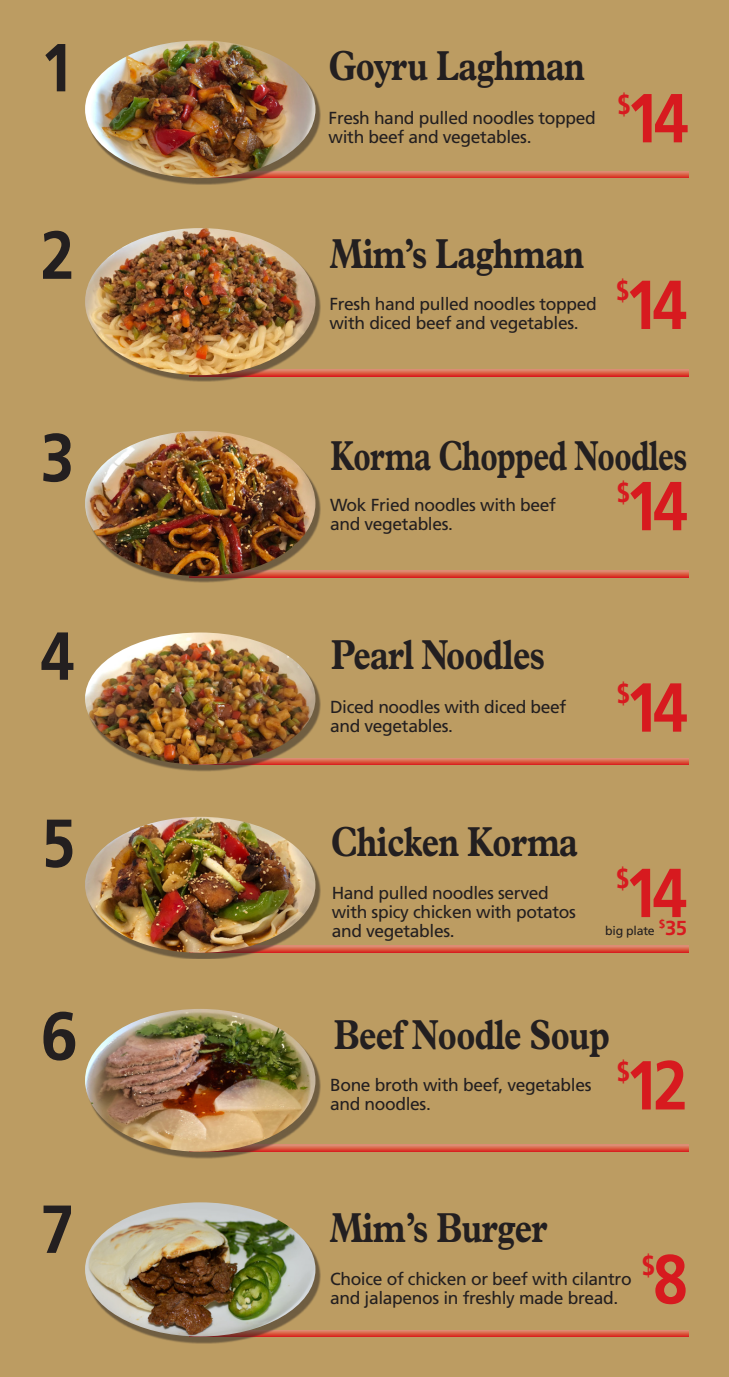
<style>
.page{position:relative;width:729px;height:1377px;background:#bc9c62}
.page>*{position:absolute;margin:0;border:0;box-sizing:border-box;transform-origin:0 0}
.t1{font:700 69.3px "Frutiger LT Std";letter-spacing:-.11em;color:#d71a1f;scale:.9 1}
.text{font:700 67.73px "Frutiger LT Std";color:#231f20;scale:.9 1}
.text-2{font:700 67.73px "Frutiger LT Std";color:#231f20}
.new_headlines_shorte{font:700 42.3px "Plantin Std";letter-spacing:-.02em;color:#231f20;scale:.79 1}
.new_headlines{font:700 42.3px "Plantin Std";letter-spacing:-.02em;color:#231f20;scale:.72 1}
.t2{font:700 27.45px "Frutiger LT Std";color:#d71a1f;scale:.9 1}
.headliones{font:700 20.25px "Frutiger LT Std";color:#d71a1f}
.text-3{font:17.55px/19.1px "Frutiger LT Std";letter-spacing:-.02em;color:#231f20}
.headliones-2{font:12.38px "Frutiger LT Std";letter-spacing:-.02em;color:#231f20}
</style>
<div class="page">
<svg style="left:320px;top:1330px;width:368px;height:6px;background:#da634b"></svg>
<svg style="left:320px;top:1145px;width:368px;height:6px;background:#da624b"></svg>
<svg style="left:320px;top:946px;width:368px;height:6px;background:#da6049"></svg>
<svg style="left:320px;top:758px;width:368px;height:7px;background:#da5a46"></svg>
<svg style="left:320px;top:571px;width:368px;height:6px;background:#da5d46"></svg>
<svg style="left:320px;top:370px;width:368px;height:6px;background:#db5a44"></svg>
<svg style="left:320px;top:171px;width:368px;height:7px;background:#da5f49"></svg>
<div style="left:88px;top:45px;width:232px;height:140px;background:#231f20;opacity:.5"></div>
<img style="left:85px;top:40px;width:230px;height:138px">
<div style="left:88px;top:233px;width:232px;height:149px;background:#231f20;opacity:.5"></div>
<img style="left:85px;top:228px;width:230px;height:147px">
<div style="left:88px;top:436px;width:232px;height:147px;background:#231f20;opacity:.5"></div>
<img style="left:85px;top:431px;width:230px;height:145px">
<div style="left:88px;top:637px;width:232px;height:135px;background:#231f20;opacity:.5"></div>
<img style="left:85px;top:633px;width:230px;height:132px">
<div style="left:88px;top:822px;width:232px;height:137px;background:#231f20;opacity:.5"></div>
<img style="left:85px;top:817px;width:230px;height:136px">
<div style="left:88px;top:1014px;width:232px;height:145px;background:#231f20;opacity:.5"></div>
<img style="left:85px;top:1009px;width:230px;height:143px">
<div style="left:88px;top:1207px;width:232px;height:136px;background:#231f20;opacity:.5"></div>
<img style="left:85px;top:1202px;width:230px;height:134px">
<p class="text" style="left:40px;top:28px;width:39px">1</p>
<p class="text" style="left:40px;top:215px;width:39px">2</p>
<p class="text" style="left:40px;top:418px;width:39px">3</p>
<p class="text" style="left:40px;top:616px;width:39px">4</p>
<p class="text" style="left:41px;top:804px;width:39px">5</p>
<p class="text-2" style="left:40px;top:996px;width:39px">6</p>
<p class="text" style="left:40px;top:1190px;width:39px">7</p>
<p class="new_headlines_shorte" style="left:328px;top:41px;width:326px">Goyru Laghman</p>
<p class="text-3" style="left:329px;top:108px;width:269px">Fresh hand pulled noodles topped with beef and vegetables.</p>
<p class="t2" style="left:617px;top:88px;width:17px">$</p>
<p class="t1" style="left:626px;top:78px;width:71px">14</p>
<p class="new_headlines_shorte" style="left:330px;top:228px;width:323px">Mim’s Laghman</p>
<p class="text-3" style="left:329px;top:294px;width:269px">Fresh hand pulled noodles topped with diced beef and vegetables.</p>
<p class="t2" style="left:616px;top:275px;width:17px">$</p>
<p class="t1" style="left:625px;top:264px;width:71px">14</p>
<p class="new_headlines" style="left:330px;top:431px;width:497px">Korma Chopped Noodles</p>
<p class="t2" style="left:616px;top:476px;width:17px">$</p>
<p class="t1" style="left:625px;top:465px;width:71px">14</p>
<p class="text-3" style="left:330px;top:495px;width:227px">Wok Fried noodles with beef and vegetables.</p>
<p class="new_headlines_shorte" style="left:331px;top:629px;width:272px">Pearl Noodles</p>
<p class="text-3" style="left:330px;top:697px;width:238px">Diced noodles with diced beef and vegetables.</p>
<p class="t2" style="left:616px;top:677px;width:17px">$</p>
<p class="t1" style="left:625px;top:667px;width:71px">14</p>
<p class="new_headlines_shorte" style="left:331px;top:817px;width:315px">Chicken Korma</p>
<p class="text-3" style="left:332px;top:883px;width:246px">Hand pulled noodles served with spicy chicken with potatos and vegetables.</p>
<p class="t2" style="left:616px;top:863px;width:17px">$</p>
<p class="headliones-2" style="left:605px;top:924px;width:51px">big plate</p>
<p class="t1" style="left:625px;top:852px;width:71px">14</p>
<p class="headliones" style="left:659px;top:916px;width:30px"><sup>$</sup>35</p>
<p class="new_headlines_shorte" style="left:334px;top:1009px;width:351px">Beef Noodle Soup</p>
<p class="text-3" style="left:330px;top:1075px;width:263px">Bone broth with beef, vegetables and noodles.</p>
<p class="t2" style="left:616px;top:1055px;width:17px">$</p>
<p class="t1" style="left:625px;top:1045px;width:71px">12</p>
<p class="new_headlines_shorte" style="left:330px;top:1202px;width:277px">Mim’s Burger</p>
<p class="text-3" style="left:330px;top:1269px;width:303px">Choice of chicken or beef with cilantro and jalapenos in freshly made bread.</p>
<p class="t2" style="left:642px;top:1249px;width:17px">$</p>
<p class="t1" style="left:653px;top:1239px;width:40px">8</p>
</div>
